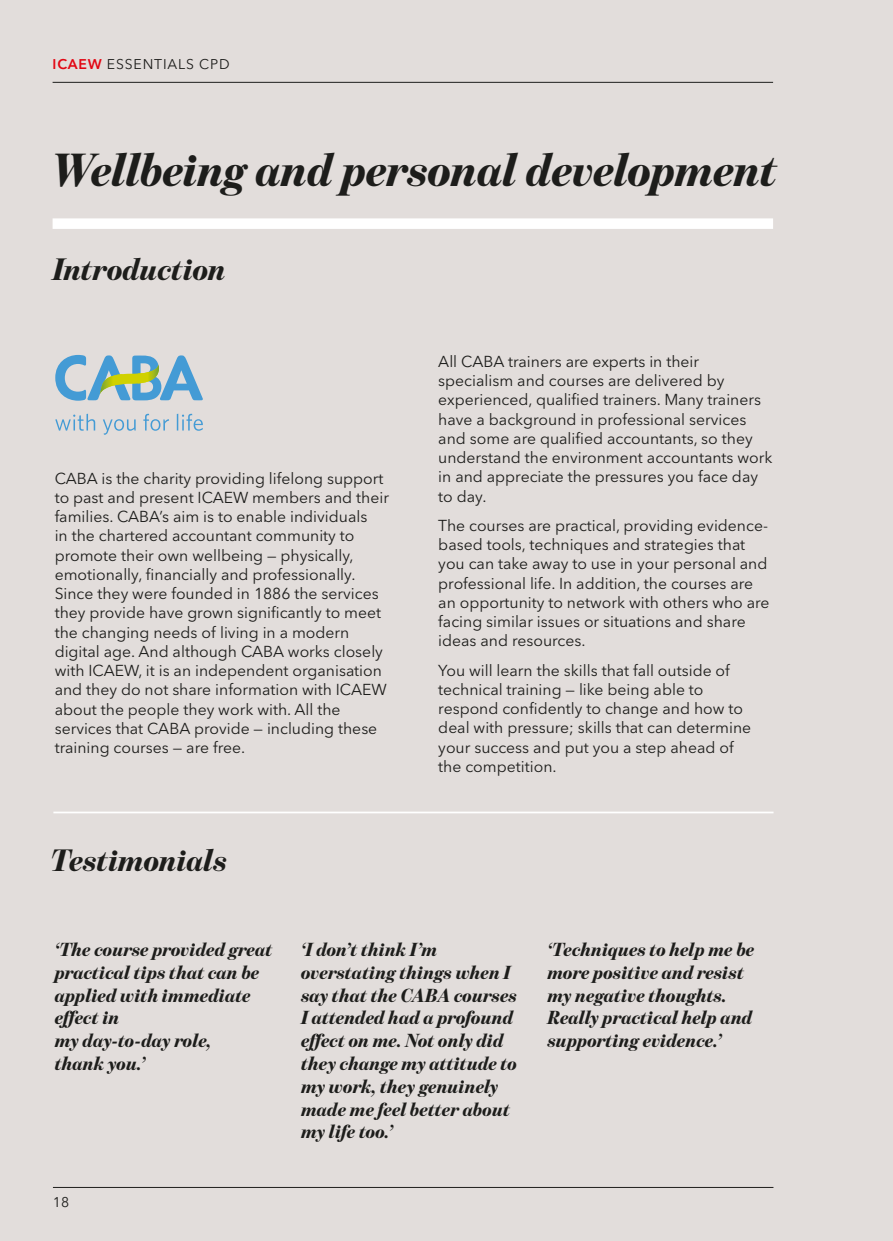
<style>
.page{position:relative;width:893px;height:1241px;background:#fff}
.page>*{position:absolute;margin:0;border:0;box-sizing:border-box;transform-origin:0 0}
.t1{font:italic 900 47.25px "Benton Mod Disp";letter-spacing:-.01em;color:#1d1d1b}
.t2{font:italic 900 31.5px "Benton Mod Disp";letter-spacing:-.005em;color:#1d1d1b}
.t3{font:italic 900 19.25px/22.8px "Benton Mod Disp";color:#1d1d1b}
.t4{font:15.75px/19.2px "Avenir Next LT Pro";color:#1d1d1b}
.t5{font:14px "Avenir Next LT Pro";letter-spacing:.06em;color:#1d1d1b}
.s1{font-weight:600;color:#e30613}
</style>
<div class="page">
<div style="left:0;top:0;width:893px;height:1240px;background:#e2dddb"></div>
<div style="left:53px;top:218px;width:720px;height:11px;background:#fff"></div>
<hr style="left:53px;top:811px;width:720px;height:2px;background:#fff">
<hr style="left:53px;top:82px;width:720px;height:1px;background:#1d1d1b">
<hr style="left:53px;top:1186px;width:720px;height:1px;background:#1d1d1b">
<svg style="left:55px;top:355px;width:148px;height:45px"></svg>
<svg style="left:55px;top:413px;width:40px;height:17px"></svg>
<svg style="left:103px;top:419px;width:33px;height:15px"></svg>
<svg style="left:143px;top:414px;width:26px;height:16px"></svg>
<svg style="left:177px;top:413px;width:26px;height:17px"></svg>
<p class="t5" style="left:53px;top:56px;width:179px"><span class="s1">ICAEW</span> ESSENTIALS CPD</p>
<h1 class="t1" style="left:51px;top:143px;width:728px">Wellbeing and personal development</h1>
<h2 class="t2" style="left:53px;top:252px;width:175px">Introduction</h2>
<p class="t4" style="left:55px;top:468px;width:336px">CABA is the charity providing lifelong support to past and present ICAEW members and their families. CABA’s aim is to enable individuals<br>in the chartered accountant community to promote their own wellbeing — physically, emotionally, financially and professionally.<br>Since they were founded in 1886 the services they provide have grown significantly to meet the changing needs of living in a modern digital age. And although CABA works closely with ICAEW, it is an independent organisation and they do not share information with ICAEW about the people they work with. All the services that CABA provide — including these training courses — are free.</p>
<h2 class="t2" style="left:51px;top:842px;width:178px">Testimonials</h2>
<p class="t4" style="left:438px;top:351px;width:336px">All CABA trainers are experts in their specialism and courses are delivered by experienced, qualified trainers. Many trainers have a background in professional services and some are qualified accountants, so they understand the environment accountants work in and appreciate the pressures you face day to day.</p>
<p class="t4" style="left:438px;top:515px;width:333px">The courses are practical, providing evidence&shy;based tools, techniques and strategies that you can take away to use in your personal and professional life. In addition, the courses are an opportunity to network with others who are facing similar issues or situations and share ideas and resources.</p>
<p class="t4" style="left:438px;top:660px;width:314px">You will learn the skills that fall outside of technical training — like being able to respond confidently to change and how to deal with pressure; skills that can determine your success and put you a step ahead of the competition.</p>
<p class="t3" style="left:55px;top:937px;width:219px">‘The course provided great practical tips that can be applied with immediate effect in<br>my day-to-day role,<br>thank you.’</p>
<p class="t3" style="left:301px;top:937px;width:217px">‘I don’t think I’m overstating things when I say that the CABA courses<br>I attended had a profound effect on me. Not only did they change my attitude to my work, they genuinely made me feel better about my life too.’</p>
<p class="t3" style="left:548px;top:937px;width:208px">‘Techniques to help me be more positive and resist my negative thoughts.<br>Really practical help and supporting evidence.’</p>
<p class="t5" style="left:53px;top:1193px;width:18px">18</p>
</div>
